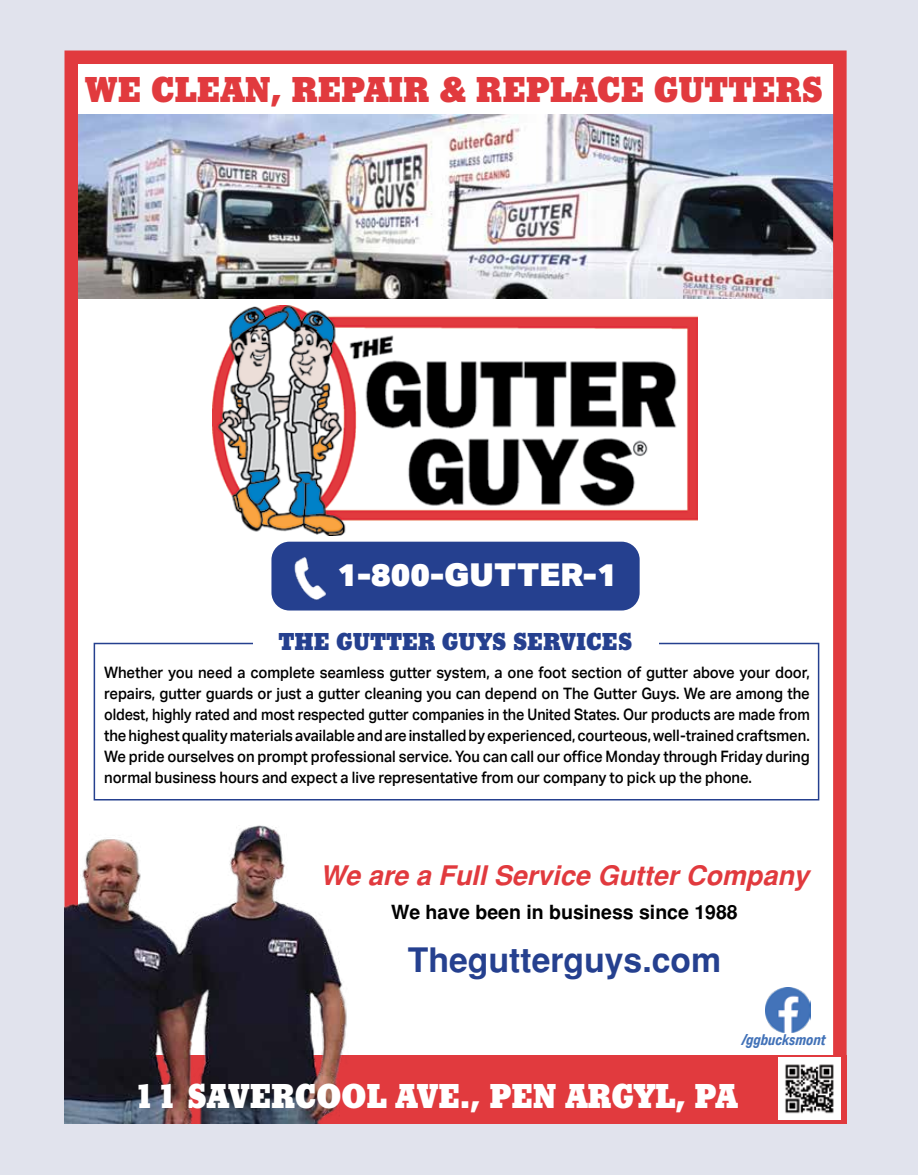
<style>
.page{position:relative;width:918px;height:1175px;background:#fff}
.page>*{position:absolute;margin:0;border:0;box-sizing:border-box;transform-origin:0 0}
.t1{font:900 37.5px "Stymie";color:#e13a3e;scale:1.05 1}
.t2{font:900 36px "Stymie";color:#fff}
.t3{font:700 33.75px "Helvetica";color:#25408f}
.t4{font:900 31.5px "Aktiv Grotesk";color:#fff;scale:1.05 1}
.t5{font:italic 700 27px "Helvetica";color:#e13a3e}
.t6{font:900 25.5px "Stymie";letter-spacing:.005em;color:#25408f;scale:1.04 1}
.t7{font:700 19.5px "Helvetica";color:#000}
.t8{font:500 15.75px/21px "Aktiv Grotesk";letter-spacing:-.005em;color:#000;text-align:justify;scale:.94 1}
.t9{font:italic 700 15px "Aktiv Grotesk Cd";color:#4272b8}
</style>
<div class="page">
<div style="left:0;top:0;width:918px;height:1174px;background:#e1e3ed"></div>
<div style="left:71px;top:57px;width:769px;height:1040px;background:#fff"></div>
<img style="left:79px;top:115px;width:753px;height:183px">
<div style="left:64px;top:50px;width:783px;height:1053px;border:14px solid #e13a3e"></div>
<div style="left:94px;top:642px;width:725px;height:158px;border:2px solid #25408f"></div>
<img style="left:212px;top:305px;width:485px;height:230px">
<div style="left:72px;top:1054px;width:775px;height:69px;background:#e13a3e"></div>
<img style="left:65px;top:799px;width:313px;height:324px">
<div style="left:253px;top:632px;width:405px;height:28px;background:#fff"></div>
<div style="left:271px;top:541px;width:369px;height:69px;background:#25408f;border-radius:18px"></div>
<img style="left:294px;top:557px;width:32px;height:43px">
<img style="left:765px;top:987px;width:46px;height:45px">
<img style="left:779px;top:1057px;width:62px;height:62px">
<h1 class="t1" style="left:85px;top:68px;width:704px">WE CLEAN, REPAIR &amp; REPLACE GUTTERS</h1>
<h3 class="t4" style="left:338px;top:554px;width:267px">1-800-GUTTER-1</h3>
<h3 class="t6" style="left:279px;top:626px;width:342px">THE GUTTER GUYS SERVICES</h3>
<p class="t8" style="left:104px;top:662px;width:752px">Whether you need a complete seamless gutter system, a one foot section of gutter above your door, repairs, gutter guards or just a gutter cleaning you can depend on The Gutter Guys. We are among the oldest, highly rated and most respected gutter companies in the United States. Our products are made from the highest quality materials available and are installed by experienced, courteous, well-trained craftsmen.<br>We pride ourselves on prompt professional service. You can call our office Monday through Friday during normal business hours and expect a live representative from our company to pick up the phone.</p>
<h3 class="t5" style="left:320px;top:860px;width:490px">We are a Full Service Gutter Company</h3>
<p class="t7" style="left:391px;top:900px;width:348px">We have been in business since 1988</p>
<h3 class="t3" style="left:408px;top:940px;width:315px">Thegutterguys.com</h3>
<p class="t9" style="left:742px;top:1030px;width:86px">/ggbucksmont</p>
<h2 class="t2" style="left:133px;top:1076px;width:606px">11 SAVERCOOL AVE., PEN ARGYL, PA</h2>
</div>
